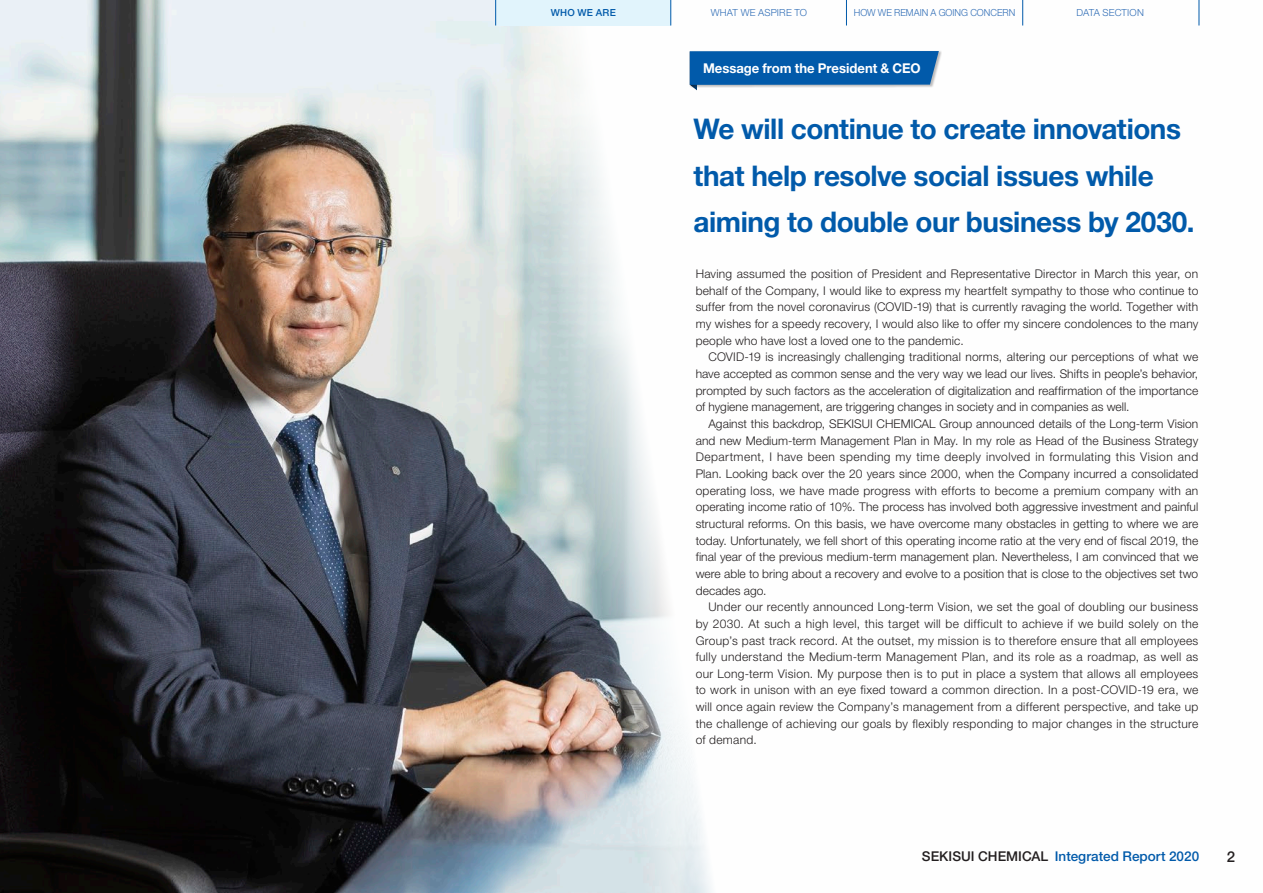
<style>
.page{position:relative;width:1263px;height:893px;background:#fff}
.page>*{position:absolute;margin:0;border:0;box-sizing:border-box;transform-origin:0 0}
.t1{font:700 28.5px/46.5px "Helvetica Neue LT Pro";letter-spacing:-.015em;color:#015aaa}
.t2{font:500 15px "Helvetica Neue LT Pro";color:#231f20}
.t3{font:500 13.5px "Helvetica Neue LT Pro";color:#015aaa}
.青リボン-英{font:700 13.5px "Helvetica Neue LT Pro";color:#fff}
.本文-英{font:300 12px/16.6px "Helvetica Neue LT Pro";letter-spacing:.01em;color:#231f20;text-align:justify}
.t4{font:300 9.75px "Helvetica Neue LT Pro";color:#326fb7;scale:.96 1}
.t5{font:300 9.75px "Helvetica Neue LT Pro";letter-spacing:.02em;color:#326fb7}
.t6{font:300 9.75px "Helvetica Neue LT Pro";color:#326fb7}
.t7{font:500 9.75px "Helvetica Neue LT Pro";letter-spacing:.025em;color:#015aaa}
.s1{color:#231f20}
</style>
<div class="page">
<img style="left:0;top:0;width:1199px;height:893px">
<div style="left:495px;top:0;width:176px;height:26px;background:#e1f4fc"></div>
<svg style="left:670px;top:0;width:1px;height:26px"></svg>
<svg style="left:495px;top:0;width:1px;height:26px"></svg>
<svg style="left:846px;top:0;width:1px;height:26px"></svg>
<svg style="left:1022px;top:0;width:1px;height:26px"></svg>
<svg style="left:1199px;top:0;width:1px;height:26px"></svg>
<div style="left:688px;top:50px;width:11px;height:42px;background:#231f20;opacity:.75"></div>
<svg style="left:690px;top:51px;width:249px;height:39px;background:#246fb3"></svg>
<p class="t7" style="left:551px;top:7px;width:67px">WHO WE ARE</p>
<p class="t5" style="left:711px;top:7px;width:98px">WHAT WE ASPIRE TO</p>
<p class="t4" style="left:854px;top:7px;width:170px">HOW WE REMAIN A GOING CONCERN</p>
<p class="t6" style="left:1076px;top:7px;width:69px">DATA SECTION</p>
<p class="青リボン-英" style="left:703px;top:60px;width:219px">Message from the President &amp; CEO</p>
<p class="t1" style="left:693px;top:105px;width:503px">We will continue to create innovations that help resolve social issues while aiming to double our business by 2030.</p>
<p class="本文-英" style="left:696px;top:265px;width:504px">Having assumed the position of President and Representative Director in March this year, on behalf of the Company, I would like to express my heartfelt sympathy to those who continue to suffer from the novel coronavirus (COVID-19) that is currently ravaging the world. Together with my wishes for a speedy recovery, I would also like to offer my sincere condolences to the many people who have lost a loved one to the pandemic.</p>
<p class="本文-英" style="left:696px;top:349px;width:504px;text-indent:13px">COVID-19 is increasingly challenging traditional norms, altering our perceptions of what we have accepted as common sense and the very way we lead our lives. Shifts in people’s behavior, prompted by such factors as the acceleration of digitalization and reaffirmation of the importance of hygiene management, are triggering changes in society and in companies as well.</p>
<p class="本文-英" style="left:696px;top:415px;width:504px;text-indent:13px">Against this backdrop, SEKISUI CHEMICAL Group announced details of the Long-term Vision and new Medium-term Management Plan in May. In my role as Head of the Business Strategy Department, I have been spending my time deeply involved in formulating this Vision and Plan. Looking back over the 20 years since 2000, when the Company incurred a consolidated operating loss, we have made progress with efforts to become a premium company with an operating income ratio of 10%. The process has involved both aggressive investment and painful structural reforms. On this basis, we have overcome many obstacles in getting to where we are today. Unfortunately, we fell short of this operating income ratio at the very end of fiscal 2019, the final year of the previous medium-term management plan. Nevertheless, I am convinced that we were able to bring about a recovery and evolve to a position that is close to the objectives set two decades ago.</p>
<p class="本文-英" style="left:696px;top:598px;width:504px;text-indent:13px">Under our recently announced Long-term Vision, we set the goal of doubling our business by 2030. At such a high level, this target will be difficult to achieve if we build solely on the Group’s past track record. At the outset, my mission is to therefore ensure that all employees fully understand the Medium-term Management Plan, and its role as a roadmap, as well as our Long-term Vision. My purpose then is to put in place a system that allows all employees to work in unison with an eye fixed toward a common direction. In a post-COVID-19 era, we will once again review the Company’s management from a different perspective, and take up the challenge of achieving our goals by flexibly responding to major changes in the structure of demand.</p>
<p class="t3" style="left:922px;top:848px;width:279px"><span class="s1">SEKISUI CHEMICAL</span> Integrated Report 2020</p>
<p class="t2" style="left:1227px;top:848px;width:10px">2</p>
</div>
